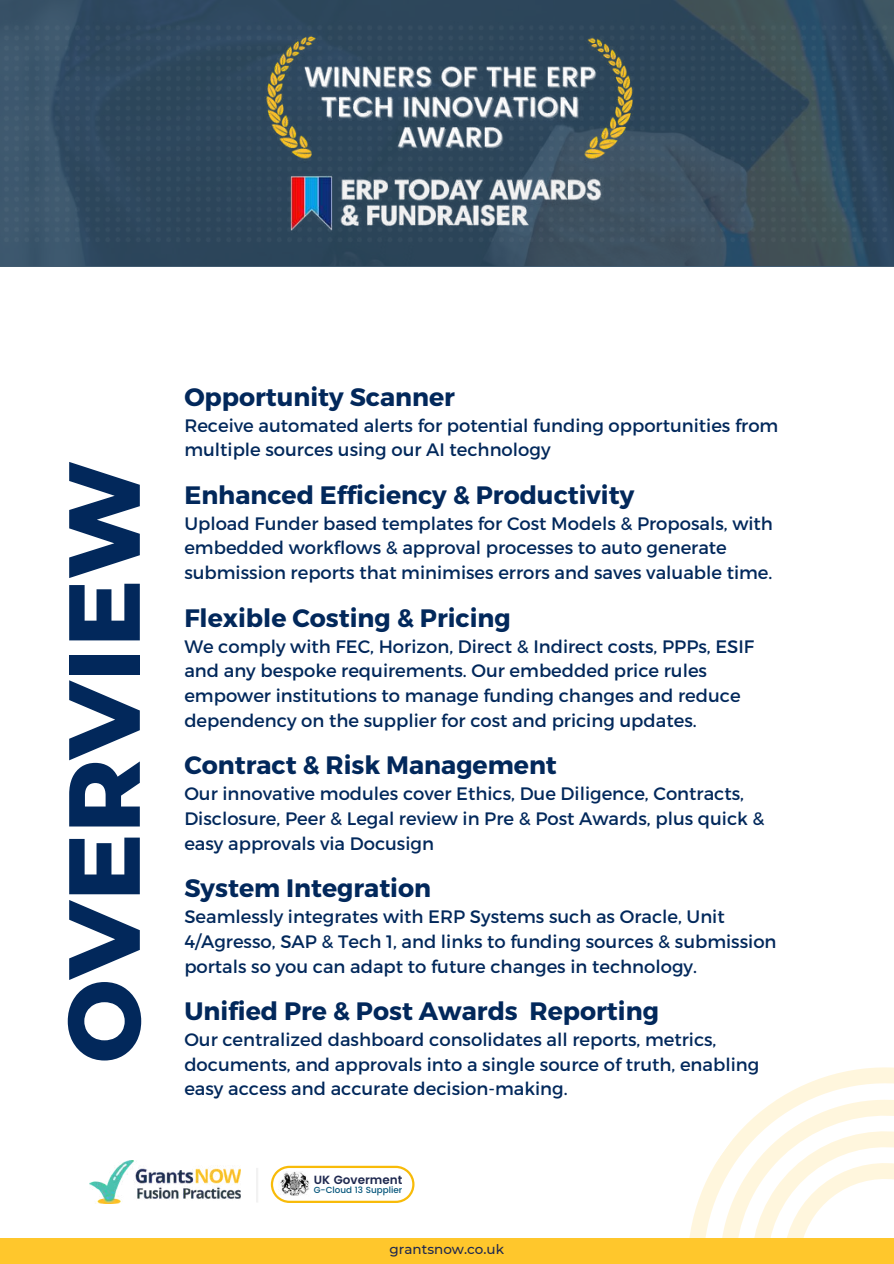
<style>
.page{position:relative;width:894px;height:1264px;background:#fff}
.page>*{position:absolute;margin:0;border:0;box-sizing:border-box;transform-origin:0 0}
.t1{font:800 100.8px "Montserrat";color:#02285b}
.t2{font:700 25.2px "Montserrat";color:#02285b}
.t3{font:18px/24.8px "Montserrat";color:#02285b}
.t4{font:500 13.5px "Montserrat";color:#1e284f}
.t5{font:600 11.85px "Poppins";color:#1e284f}
.t6{font:500 8.85px "Poppins";color:#05557b}
</style>
<div class="page">
<svg style="left:689px;top:1067px;width:204px;height:171px"></svg>
<svg style="left:698px;top:1078px;width:195px;height:160px"></svg>
<svg style="left:0;top:0;width:893px;height:266px;background:#324a5d"></svg>
<img style="left:0;top:20px;width:891px;height:223px">
<div style="left:0;top:1238px;width:893px;height:25px;background:#ffc72c"></div>
<img style="left:89px;top:1160px;width:151px;height:43px">
<img style="left:214px;top:21px;width:471px;height:221px">
<svg style="left:271px;top:1165px;width:143px;height:37px"></svg>
<img style="left:278px;top:1171px;width:32px;height:27px">
<hr style="left:256px;top:1167px;width:2px;height:35px;background:#f2f2f2">
<h1 class="t1" style="left:42px;top:1063px;width:605px;rotate:-90deg">OVERVIEW</h1>
<h2 class="t2" style="left:184px;top:380px;width:272px">Opportunity Scanner</h2>
<p class="t3" style="left:184px;top:412px;width:595px">Receive automated alerts for potential funding opportunities from multiple sources using our AI technology</p>
<h2 class="t2" style="left:184px;top:478px;width:451px">Enhanced Efficiency &amp; Productivity</h2>
<p class="t3" style="left:184px;top:510px;width:590px">Upload Funder based templates for Cost Models &amp; Proposals, with embedded workflows &amp; approval processes to auto generate submission reports that minimises errors and saves valuable time.</p>
<h2 class="t2" style="left:184px;top:601px;width:328px">Flexible Costing &amp; Pricing</h2>
<p class="t3" style="left:184px;top:633px;width:571px">We comply with FEC, Horizon, Direct &amp; Indirect costs, PPPs, ESIF and any bespoke requirements. Our embedded price rules empower institutions to manage funding changes and reduce dependency on the supplier for cost and pricing updates.</p>
<h2 class="t2" style="left:184px;top:749px;width:374px">Contract &amp; Risk Management</h2>
<p class="t3" style="left:184px;top:780px;width:581px">Our innovative modules cover Ethics, Due Diligence, Contracts,<br>Disclosure, Peer &amp; Legal review in Pre &amp; Post Awards, plus quick &amp; easy approvals via Docusign</p>
<h2 class="t2" style="left:184px;top:871px;width:248px">System Integration</h2>
<p class="t3" style="left:184px;top:903px;width:593px">Seamlessly integrates with ERP Systems such as Oracle, Unit<br>4/Agresso, SAP &amp; Tech 1, and links to funding sources &amp; submission portals so you can adapt to future changes in technology.</p>
<h2 class="t2" style="left:184px;top:994px;width:476px">Unified Pre &amp; Post Awards Reporting</h2>
<p class="t3" style="left:184px;top:1026px;width:576px">Our centralized dashboard consolidates all reports, metrics, documents, and approvals into a single source of truth, enabling easy access and accurate decision-making.</p>
<p class="t5" style="left:314px;top:1172px;width:90px">UK Goverment</p>
<p class="t6" style="left:314px;top:1184px;width:90px">G-Cloud 13 Supplier</p>
<p class="t4" style="left:389px;top:1240px;width:116px">grantsnow.co.uk</p>
</div>
